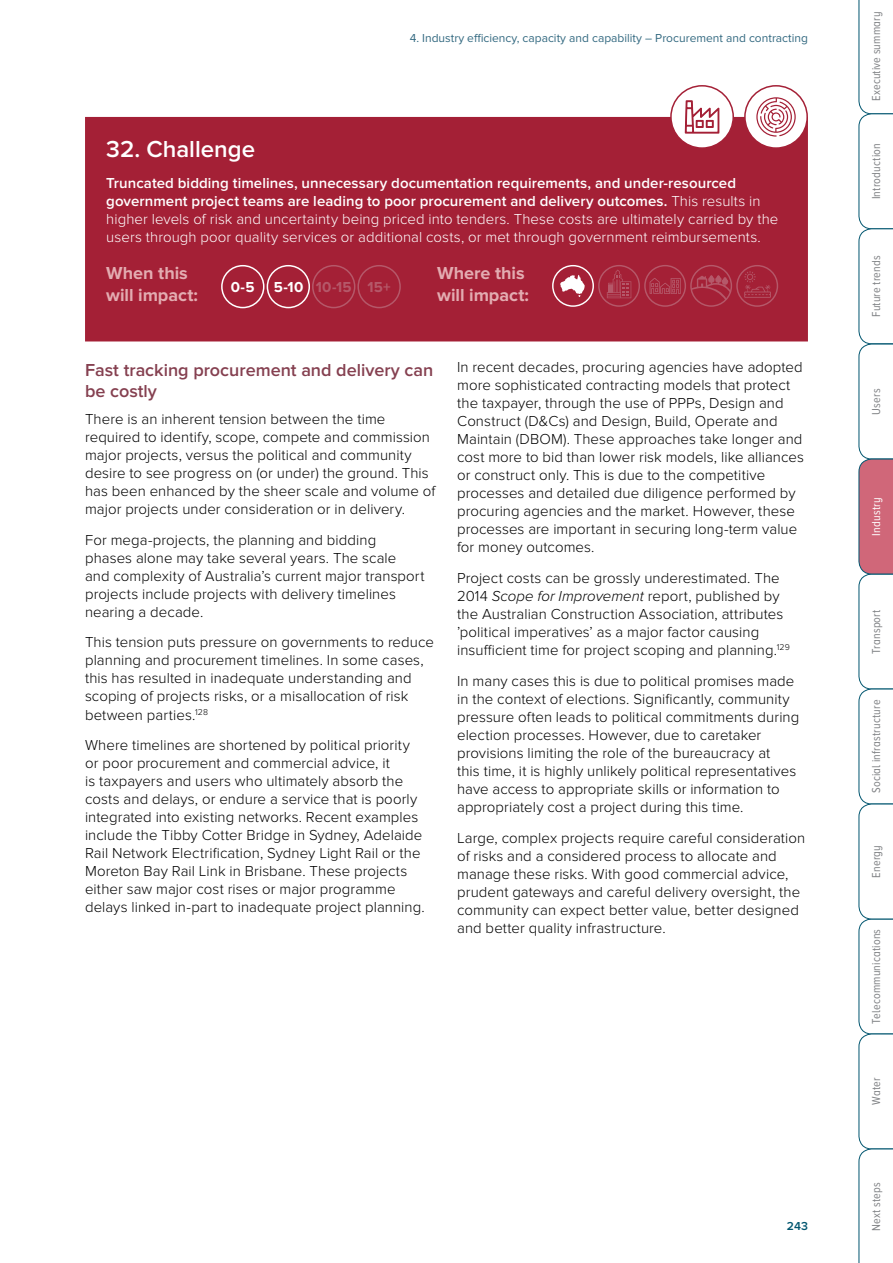
<style>
.page{position:relative;width:893px;height:1263px;background:#fff}
.page>*{position:absolute;margin:0;border:0;box-sizing:border-box;transform-origin:0 0}
.t1{font:600 24px "Proxima Nova";color:#fff}
.t2{font:600 18px/21.6px "Proxima Nova";color:#854050}
.t3{font:700 18px/21.6px "Proxima Nova";letter-spacing:-.005em;color:#e3acb1}
.t4{font:300 15px/18px "Proxima Nova";letter-spacing:.005em;color:#000}
.t5{font:300 15px/18px "Proxima Nova";letter-spacing:.005em;color:#fff}
.t6{font:700 15px "Proxima Nova";letter-spacing:.01em;color:#b55869}
.t7{font:700 15px "Proxima Nova";color:#fff}
.t8{font:12px "Proxima Nova A Cond";letter-spacing:.015em;color:#808285}
.t9{font:12px "Proxima Nova";color:#346a81}
.t10{font:12px "Proxima Nova A Cond";letter-spacing:.015em;color:#fff}
.t11{font:600 12px "Proxima Nova";color:#00556f}
.s1{font-weight:600}
.s2{color:#fff}
.s3{font-style:italic}
</style>
<div class="page">
<div style="left:85px;top:117px;width:723px;height:224px;background:#a42036"></div>
<div style="left:221px;top:265px;width:43px;height:43px;border:2px solid #fff;border-radius:50%"></div>
<div style="left:267px;top:265px;width:43px;height:43px;border:2px solid #fff;border-radius:50%"></div>
<div style="left:312px;top:265px;width:43px;height:43px;border:2px solid #b55869;border-radius:50%"></div>
<div style="left:357px;top:265px;width:44px;height:43px;border:2px solid #b55869;border-radius:50%"></div>
<div style="left:552px;top:265px;width:42px;height:42px;border:1px solid #fff;border-radius:50%"></div>
<svg style="left:560px;top:275px;width:25px;height:22px"></svg>
<div style="left:598px;top:265px;width:42px;height:42px;border:1px solid #b55869;border-radius:50%"></div>
<svg style="left:607px;top:269px;width:24px;height:29px"></svg>
<div style="left:644px;top:265px;width:42px;height:42px;border:1px solid #b55869;border-radius:50%"></div>
<svg style="left:650px;top:278px;width:30px;height:16px"></svg>
<div style="left:690px;top:265px;width:42px;height:42px;border:1px solid #b55869;border-radius:50%"></div>
<svg style="left:691px;top:275px;width:39px;height:25px"></svg>
<div style="left:736px;top:265px;width:42px;height:42px;border:1px solid #b55869;border-radius:50%"></div>
<svg style="left:744px;top:271px;width:27px;height:27px"></svg>
<div style="left:745px;top:86px;width:62px;height:62px;background:#fff;border-radius:50%"></div>
<div style="left:744px;top:85px;width:64px;height:64px;border:2px solid #a42036;border-radius:50%"></div>
<div style="left:671px;top:86px;width:62px;height:62px;background:#fff;border-radius:50%"></div>
<svg style="left:684px;top:100px;width:36px;height:34px"></svg>
<div style="left:670px;top:85px;width:64px;height:64px;border:2px solid #a42036;border-radius:50%"></div>
<svg style="left:756px;top:97px;width:40px;height:40px"></svg>
<svg style="left:859px;top:0;width:34px;height:1263px"></svg>
<p class="t9" style="left:410px;top:31px;width:400px">4. Industry efficiency, capacity and capability – Procurement and contracting</p>
<h1 class="t1" style="left:106px;top:135px;width:150px">32. Challenge</h1>
<p class="t5" style="left:106px;top:174px;width:674px"><span class="s1">Truncated bidding timelines, unnecessary documentation requirements, and under-resourced government project teams are leading to poor procurement and delivery outcomes.</span> This results in higher levels of risk and uncertainty being priced into tenders. These costs are ultimately carried by the users through poor quality services or additional costs, or met through government reimbursements.</p>
<p class="t3" style="left:106px;top:263px;width:93px">When this will impact:</p>
<p class="t3" style="left:437px;top:263px;width:93px">Where this will impact:</p>
<p class="t7" style="left:231px;top:278px;width:25px">0-5</p>
<p class="t6" style="left:274px;top:278px;width:118px"><span class="s2">5-10</span> 10-15 15+</p>
<p class="t2" style="left:85px;top:359px;width:350px">Fast tracking procurement and delivery can be costly</p>
<p class="t4" style="left:85px;top:410px;width:352px">There is an inherent tension between the time required to identify, scope, compete and commission major projects, versus the political and community desire to see progress on (or under) the ground. This has been enhanced by the sheer scale and volume of major projects under consideration or in delivery.</p>
<p class="t4" style="left:85px;top:531px;width:341px">For mega-projects, the planning and bidding phases alone may take several years. The scale and complexity of Australia’s current major transport projects include projects with delivery timelines nearing a decade.</p>
<p class="t4" style="left:85px;top:634px;width:350px">This tension puts pressure on governments to reduce planning and procurement timelines. In some cases, this has resulted in inadequate understanding and scoping of projects risks, or a misallocation of risk between parties.<sup>128</sup></p>
<p class="t4" style="left:85px;top:736px;width:341px">Where timelines are shortened by political priority or poor procurement and commercial advice, it<br>is taxpayers and users who ultimately absorb the costs and delays, or endure a service that is poorly integrated into existing networks. Recent examples include the Tibby Cotter Bridge in Sydney, Adelaide Rail Network Electrification, Sydney Light Rail or the Moreton Bay Rail Link in Brisbane. These projects either saw major cost rises or major programme delays linked in-part to inadequate project planning.</p>
<p class="t4" style="left:457px;top:358px;width:348px">In recent decades, procuring agencies have adopted more sophisticated contracting models that protect the taxpayer, through the use of PPPs, Design and Construct (D&amp;Cs) and Design, Build, Operate and Maintain (DBOM). These approaches take longer and cost more to bid than lower risk models, like alliances or construct only. This is due to the competitive processes and detailed due diligence performed by procuring agencies and the market. However, these processes are important in securing long-term value for money outcomes.</p>
<p class="t4" style="left:457px;top:569px;width:334px">Project costs can be grossly underestimated. The 2014 <span class="s3">Scope for Improvement</span> report, published by the Australian Construction Association, attributes ’political imperatives’ as a major factor causing insufficient time for project scoping and planning.<sup>129</sup></p>
<p class="t4" style="left:457px;top:672px;width:344px">In many cases this is due to political promises made in the context of elections. Significantly, community pressure often leads to political commitments during election processes. However, due to caretaker provisions limiting the role of the bureaucracy at<br>this time, it is highly unlikely political representatives have access to appropriate skills or information to appropriately cost a project during this time.</p>
<p class="t4" style="left:457px;top:829px;width:350px">Large, complex projects require careful consideration of risks and a considered process to allocate and manage these risks. With good commercial advice, prudent gateways and careful delivery oversight, the community can expect better value, better designed and better quality infrastructure.</p>
<p class="t11" style="left:787px;top:1219px;width:22px">243</p>
<p class="t8" style="left:870px;top:101px;width:91px;rotate:-90deg">Executive summary</p>
<p class="t8" style="left:870px;top:199px;width:58px;rotate:-90deg">Introduction</p>
<p class="t8" style="left:870px;top:317px;width:63px;rotate:-90deg">Future trends</p>
<p class="t8" style="left:870px;top:415px;width:28px;rotate:-90deg">Users</p>
<p class="t10" style="left:870px;top:535px;width:39px;rotate:-90deg">Industry</p>
<p class="t8" style="left:870px;top:654px;width:46px;rotate:-90deg">Transport</p>
<p class="t8" style="left:870px;top:793px;width:95px;rotate:-90deg">Social infrastructure</p>
<p class="t8" style="left:870px;top:878px;width:34px;rotate:-90deg">Energy</p>
<p class="t8" style="left:870px;top:1024px;width:96px;rotate:-90deg">Telecommunications</p>
<p class="t8" style="left:870px;top:1105px;width:29px;rotate:-90deg">Water</p>
<p class="t8" style="left:870px;top:1231px;width:50px;rotate:-90deg">Next steps</p>
</div>
